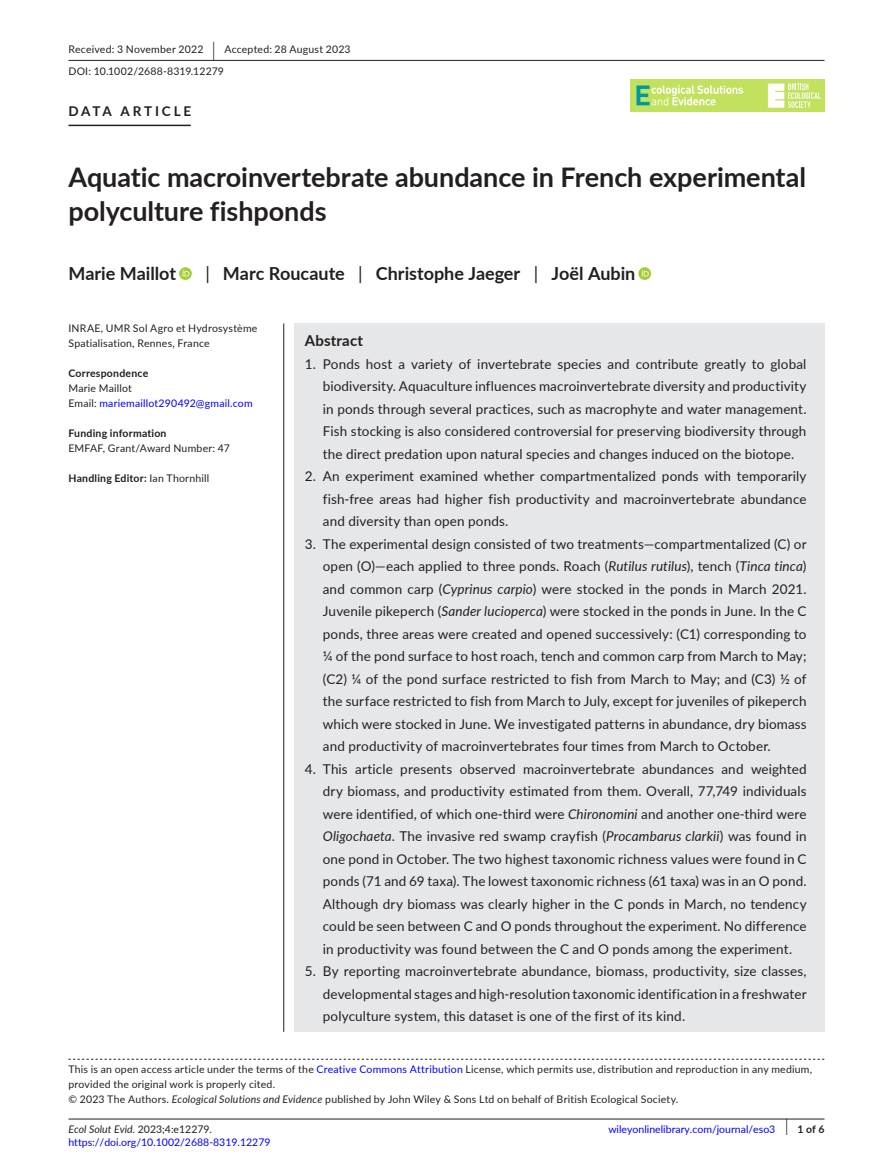
<style>
.page{position:relative;width:893px;height:1174px;background:#fff}
.page>*{position:absolute;margin:0;border:0;box-sizing:border-box;transform-origin:0 0}
.t1{font:700 27px/34.5px "Lato";color:#231f20}
.t2{font:700 18px "Lato";color:#231f20}
.t3{font:700 15px "Lato";letter-spacing:.015em;color:#231f20}
.t4{font:13.5px/22.5px "Lato";letter-spacing:.01em;color:#231f20;text-align:justify}
.t5{font:700 13.5px "Lato";letter-spacing:.205em;color:#231f20}
.t6{font:10.5px/15px "Lato";letter-spacing:.02em;color:#231f20}
.t7{font:10.5px/15px "Lato";color:#00f}
.t8{font:700 10.5px "Lato";letter-spacing:.02em;color:#231f20}
.t9{font:italic 10.5px "Lato";color:#231f20}
.s1{font-size:19.65px}
.s2{font-weight:400}
.s3{color:#231f20}
.s4{font-style:italic}
.s5{color:#00f}
.s6{font-style:normal}
.s7{font-weight:400;font-size:17.4px}
</style>
<div class="page">
<hr style="left:68px;top:1118px;width:756px;height:1px;background:#231f20">
<div style="left:630px;top:79px;width:194px;height:33px;background:#c0e25c"></div>
<svg style="left:768px;top:84px;width:53px;height:24px"></svg>
<svg style="left:636px;top:85px;width:107px;height:20px"></svg>
<hr style="left:68px;top:60px;width:756px;height:1px;background:#231f20">
<hr style="left:68px;top:125px;width:123px;height:1px;background:#231f20">
<svg style="left:179px;top:267px;width:13px;height:13px"></svg>
<svg style="left:182px;top:269px;width:7px;height:7px"></svg>
<svg style="left:638px;top:267px;width:13px;height:13px"></svg>
<svg style="left:642px;top:269px;width:7px;height:7px"></svg>
<svg style="left:68px;top:1058px;width:756px;height:1px"></svg>
<div style="left:294px;top:323px;width:530px;height:708px;background:#e6e7e9"></div>
<hr style="left:283px;top:323px;width:1px;height:708px;background:#231f20">
<p class="t6" style="left:68px;top:38px;width:284px;line-height:21.8px">Received: 3 November 2022 <span class="s1">|</span> Accepted: 28 August 2023<br>DOI: 10.1002/2688-8319.12279</p>
<p class="t5" style="left:68px;top:101px;width:124px">DATA ARTICLE</p>
<h1 class="t1" style="left:68px;top:159px;width:739px">Aquatic macroinvertebrate abundance in French experimental polyculture fishponds</h1>
<h2 class="t2" style="left:68px;top:260px;width:109px">Marie Maillot</h2>
<h2 class="t2" style="left:205px;top:260px;width:431px"><span class="s2">|</span> Marc Roucaute <span class="s2">|</span> Christophe Jaeger <span class="s2">|</span> Joël Aubin</h2>
<p class="t6" style="left:68px;top:320px;width:190px">INRAE, UMR Sol Agro et Hydrosystème<br>Spatialisation, Rennes, France</p>
<p class="t8" style="left:68px;top:365px;width:81px">Correspondence</p>
<p class="t7" style="left:68px;top:380px;width:186px"><span class="s3">Marie Maillot<br>Email:</span> mariemaillot290492@gmail.com</p>
<p class="t8" style="left:68px;top:425px;width:100px">Funding information</p>
<p class="t6" style="left:68px;top:440px;width:163px">EMFAF, Grant/Award Number: 47</p>
<p class="t8" style="left:68px;top:470px;width:142px">Handling Editor: <span class="s2">Ian Thornhill</span></p>
<p class="t3" style="left:305px;top:329px;width:60px">Abstract</p>
<p class="t4" style="left:323px;top:352px;width:485px;text-indent:-18px">1. Ponds host a variety of invertebrate species and contribute greatly to global biodiversity. Aquaculture influences macroinvertebrate diversity and productivity in ponds through several practices, such as macrophyte and water management.<br>Fish stocking is also considered controversial for preserving biodiversity through the direct predation upon natural species and changes induced on the biotope.</p>
<p class="t4" style="left:323px;top:464px;width:485px;text-indent:-18px">2. An experiment examined whether compartmentalized ponds with temporarily fish-free areas had higher fish productivity and macroinvertebrate abundance and diversity than open ponds.</p>
<p class="t4" style="left:323px;top:532px;width:485px;text-indent:-18px">3. The experimental design consisted of two treatments—compartmentalized (C) or open (O)—each applied to three ponds. Roach (<span class="s4">Rutilus rutilus</span>), tench (<span class="s4">Tinca tinca</span>) and common carp (<span class="s4">Cyprinus carpio</span>) were stocked in the ponds in March 2021.<br>Juvenile pikeperch (<span class="s4">Sander lucioperca</span>) were stocked in the ponds in June. In the C ponds, three areas were created and opened successively: (C1) corresponding to ¼ of the pond surface to host roach, tench and common carp from March to May; (C2) ¼ of the pond surface restricted to fish from March to May; and (C3) ½ of the surface restricted to fish from March to July, except for juveniles of pikeperch which were stocked in June. We investigated patterns in abundance, dry biomass and productivity of macroinvertebrates four times from March to October.</p>
<p class="t4" style="left:323px;top:757px;width:485px;text-indent:-18px">4. This article presents observed macroinvertebrate abundances and weighted dry biomass, and productivity estimated from them. Overall, 77,749 individuals were identified, of which one-third were <span class="s4">Chironomini</span> and another one-third were <span class="s4">Oligochaeta</span>. The invasive red swamp crayfish (<span class="s4">Procambarus clarkii</span>) was found in one pond in October. The two highest taxonomic richness values were found in C ponds (71 and 69 taxa). The lowest taxonomic richness (61 taxa) was in an O pond.<br>Although dry biomass was clearly higher in the C ponds in March, no tendency could be seen between C and O ponds throughout the experiment. No difference in productivity was found between the C and O ponds among the experiment.</p>
<p class="t4" style="left:323px;top:959px;width:485px;text-indent:-18px">5. By reporting macroinvertebrate abundance, biomass, productivity, size classes, developmental stages and high-resolution taxonomic identification in a freshwater polyculture system, this dataset is one of the first of its kind.</p>
<p class="t6" style="left:68px;top:1061px;width:745px">This is an open access article under the terms of the <span class="s5">Creative Commons Attribution</span> License, which permits use, distribution and reproduction in any medium, provided the original work is properly cited.<br>© 2023 The Authors. <span class="s4">Ecological Solutions and Evidence</span> published by John Wiley &amp; Sons Ltd on behalf of British Ecological Society.</p>
<p class="t9" style="left:68px;top:1121px;width:145px">Ecol Solut Evid. <span class="s6">2023;4:e12279.</span></p>
<p class="t8" style="left:786px;top:1121px;width:40px"><span class="s7">|</span> 1 of 6</p>
<p class="t7" style="left:68px;top:1134px;width:204px">https://doi.org/10.1002/2688-8319.12279</p>
<p class="t7" style="left:608px;top:1121px;width:168px">wileyonlinelibrary.com/journal/eso3</p>
</div>
